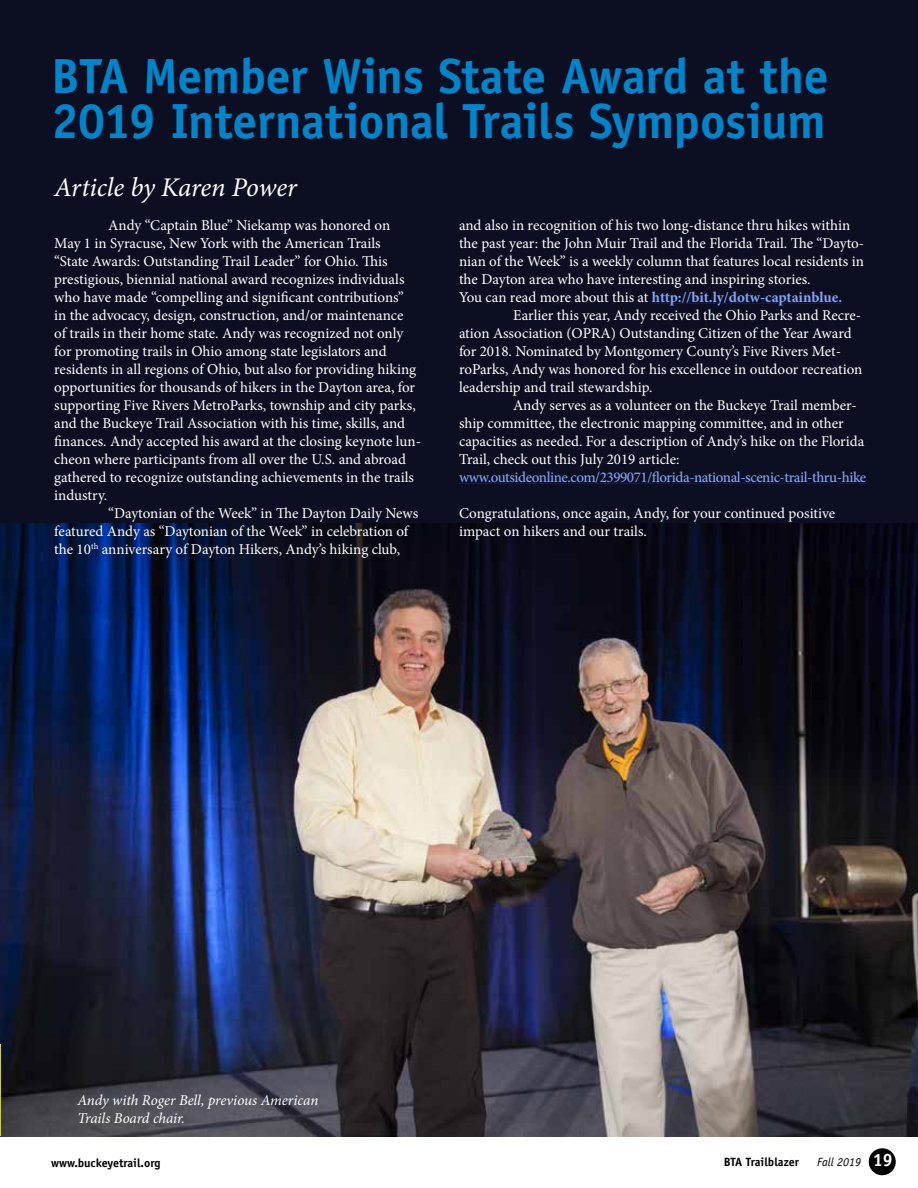
<style>
.page{position:relative;width:918px;height:1188px;background:#fff}
.page>*{position:absolute;margin:0;border:0;box-sizing:border-box;transform-origin:0 0}
.t1{font:700 49.5px/45px "Officina Sans Std";letter-spacing:-.005em;color:#0085cb}
.t2{font:italic 27px "Minion Pro";letter-spacing:-.01em;color:#fff}
.t3{font:15px/18px "Minion Pro";letter-spacing:-.005em;color:#fff}
.t4{font:500 15px "Minion Pro";letter-spacing:-.03em;color:#83a5f7}
.t5{font:italic 15px/18px "Minion Pro";letter-spacing:-.005em;color:#fff}
.t6{font:700 12px "Officina Sans Std";color:#000}
.t7{font:italic 12px "Officina Sans Std";color:#000}
.s1{font-weight:700;color:#83a5f7}
.s2{font-weight:700;font-style:normal;font-size:18px;color:#fff}
</style>
<div class="page">
<div style="left:869px;top:1148px;width:27px;height:27px;background:#000;border-radius:50%"></div>
<img style="left:0;top:518px;width:918px;height:619px">
<div style="left:1px;top:0;width:917px;height:522px;background:#0c0f22"></div>
<hr style="left:652px;top:303px;width:190px;height:1px;background:#00f">
<hr style="left:459px;top:483px;width:407px;height:1px;background:#00f">
<hr style="left:0;top:1045px;width:1px;height:91px;background:#ccce3b">
<h1 class="t1" style="left:51px;top:53px;width:779px">BTA Member Wins State Award at the<br>2019 International Trails Symposium</h1>
<h2 class="t2" style="left:54px;top:169px;width:245px">Article by Karen Power</h2>
<p class="t3" style="left:54px;top:216px;width:368px;text-indent:54px">Andy “Captain Blue” Niekamp was honored on<br>May 1 in Syracuse, New York with the American Trails<br>“State Awards: Outstanding Trail Leader” for Ohio. This prestigious, biennial national award recognizes individuals who have made “compelling and significant contributions”<br>in the advocacy, design, construction, and/or maintenance<br>of trails in their home state. Andy was recognized not only for promoting trails in Ohio among state legislators and residents in all regions of Ohio, but also for providing hiking opportunities for thousands of hikers in the Dayton area, for supporting Five Rivers MetroParks, township and city parks, and the Buckeye Trail Association with his time, skills, and finances. Andy accepted his award at the closing keynote lun&shy;cheon where participants from all over the U.S. and abroad gathered to recognize outstanding achievements in the trails industry.</p>
<p class="t3" style="left:54px;top:504px;width:366px;text-indent:54px">“Daytonian of the Week” in The Dayton Daily News featured Andy as “Daytonian of the Week” in celebration of the 10<sup>th</sup> anniversary of Dayton Hikers, Andy’s hiking club,</p>
<p class="t3" style="left:459px;top:216px;width:407px">and also in recognition of his two long-distance thru hikes within the past year: the John Muir Trail and the Florida Trail. The “Dayto&shy;nian of the Week” is a weekly column that features local residents in the Dayton area who have interesting and inspiring stories.<br>You can read more about this at <span class="s1">http://bit.ly/dotw-captainblue.</span></p>
<p class="t3" style="left:459px;top:306px;width:405px;text-indent:54px">Earlier this year, Andy received the Ohio Parks and Recre&shy;ation Association (OPRA) Outstanding Citizen of the Year Award for 2018. Nominated by Montgomery County’s Five Rivers Met&shy;roParks, Andy was honored for his excellence in outdoor recreation leadership and trail stewardship.</p>
<p class="t3" style="left:459px;top:396px;width:407px;text-indent:54px">Andy serves as a volunteer on the Buckeye Trail member&shy;ship committee, the electronic mapping committee, and in other capacities as needed. For a description of Andy’s hike on the Florida Trail, check out this July 2019 article:</p>
<p class="t4" style="left:459px;top:467px;width:409px">www.outsideonline.com/2399071/florida-national-scenic-trail-thru-hike</p>
<p class="t3" style="left:459px;top:504px;width:378px">Congratulations, once again, Andy, for your continued positive impact on hikers and our trails.</p>
<p class="t5" style="left:77px;top:1092px;width:242px">Andy with Roger Bell, previous American<br>Trails Board chair.</p>
<p class="t6" style="left:51px;top:1155px;width:111px">www.buckeyetrail.org</p>
<p class="t6" style="left:724px;top:1155px;width:77px">BTA Trailblazer</p>
<p class="t7" style="left:817px;top:1155px;width:77px">Fall 2019 <span class="s2">19</span></p>
</div>
